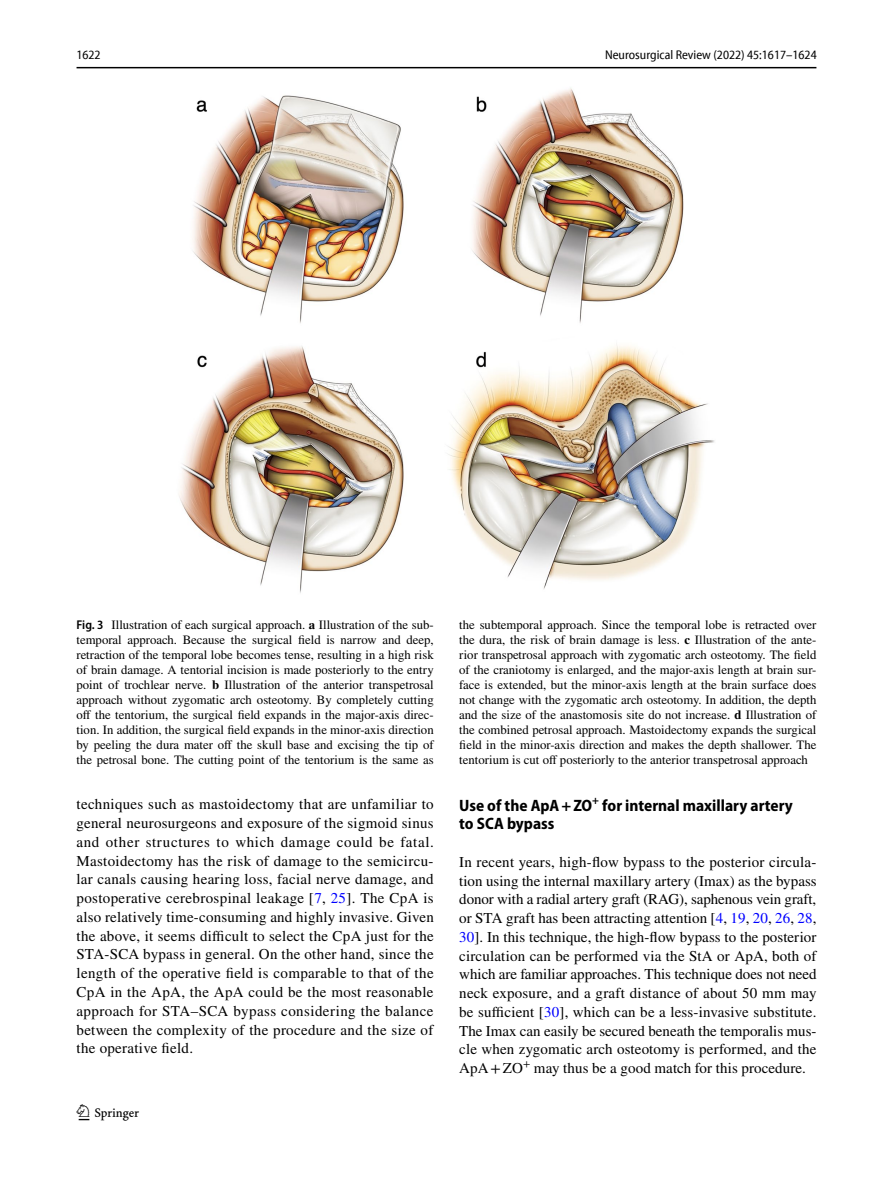
<style>
.page{position:relative;width:893px;height:1187px;background:#fff}
.page>*{position:absolute;margin:0;border:0;box-sizing:border-box;transform-origin:0 0}
.t1{font:22.5px "Springnew Regular 2";color:#000}
.t2{font:700 semi-condensed 16.5px/18.8px "Myriad Pro";color:#000}
.t3{font:15px/18.8px "STIX";letter-spacing:.015em;color:#000;text-align:justify}
.t4{font:12.75px/15px "STIX";color:#000;text-align:justify}
.t5{font:semi-condensed 12.75px "Myriad Pro Unic";color:#000}
.s1{font-family:"Myriad Pro";font-weight:600;font-stretch:semi-condensed}
.s2{font-weight:700}
.s3{color:#00f}
</style>
<div class="page">
<hr style="left:77px;top:67px;width:739px;height:1px;background:#000">
<img style="left:179px;top:88px;width:536px;height:505px">
<p class="t5" style="left:76px;top:50px;width:26px">1622</p>
<p class="t5" style="left:605px;top:50px;width:213px">Neurosurgical Review (2022) 45:1617–1624</p>
<p class="t4" style="left:77px;top:618px;width:359px"><span class="s1">Fig. 3</span> Illustration of each surgical approach. <span class="s2">a</span> Illustration of the sub&shy;temporal approach. Because the surgical field is narrow and deep, retraction of the temporal lobe becomes tense, resulting in a high risk of brain damage. A tentorial incision is made posteriorly to the entry point of trochlear nerve. <span class="s2">b</span> Illustration of the anterior transpetrosal approach without zygomatic arch osteotomy. By completely cutting off the tentorium, the surgical field expands in the major-axis direc&shy;tion. In addition, the surgical field expands in the minor-axis direction by peeling the dura mater off the skull base and excising the tip of the petrosal bone. The cutting point of the tentorium is the same as</p>
<p class="t4" style="left:459px;top:618px;width:359px">the subtemporal approach. Since the temporal lobe is retracted over the dura, the risk of brain damage is less. <span class="s2">c</span> Illustration of the ante&shy;rior transpetrosal approach with zygomatic arch osteotomy. The field of the craniotomy is enlarged, and the major-axis length at brain sur&shy;face is extended, but the minor-axis length at the brain surface does not change with the zygomatic arch osteotomy. In addition, the depth and the size of the anastomosis site do not increase. <span class="s2">d</span> Illustration of the combined petrosal approach. Mastoidectomy expands the surgical field in the minor-axis direction and makes the depth shallower. The tentorium is cut off posteriorly to the anterior transpetrosal approach</p>
<p class="t3" style="left:77px;top:796px;width:359px">techniques such as mastoidectomy that are unfamiliar to general neurosurgeons and exposure of the sigmoid sinus and other structures to which damage could be fatal.<br>Mastoidectomy has the risk of damage to the semicircu&shy;lar canals causing hearing loss, facial nerve damage, and postoperative cerebrospinal leakage [<span class="s3">7</span>, <span class="s3">25</span>]. The CpA is also relatively time-consuming and highly invasive. Given the above, it seems difficult to select the CpA just for the STA-SCA bypass in general. On the other hand, since the length of the operative field is comparable to that of the CpA in the ApA, the ApA could be the most reasonable approach for STA–SCA bypass considering the balance between the complexity of the procedure and the size of the operative field.</p>
<p class="t2" style="left:459px;top:795px;width:335px">Use of the ApA+ -ZO<sup>+</sup> for internal maxillary artery to SCA bypass</p>
<p class="t3" style="left:459px;top:853px;width:359px">In recent years, high-flow bypass to the posterior circula&shy;tion using the internal maxillary artery (Imax) as the bypass donor with a radial artery graft (RAG), saphenous vein graft, or STA graft has been attracting attention [<span class="s3">4</span>, <span class="s3">19</span>, <span class="s3">20</span>, <span class="s3">26</span>, <span class="s3">28</span>, <span class="s3">30</span>]. In this technique, the high-flow bypass to the posterior circulation can be performed via the StA or ApA, both of which are familiar approaches. This technique does not need neck exposure, and a graft distance of about 50 mm may be sufficient [<span class="s3">30</span>], which can be a less-invasive substitute.<br>The Imax can easily be secured beneath the temporalis mus&shy;cle when zygomatic arch osteotomy is performed, and the ApA+ -ZO<sup>+</sup> may thus be a good match for this procedure.</p>
<h1 class="t1" style="left:79px;top:1104px;width:62px">1 3</h1>
</div>
